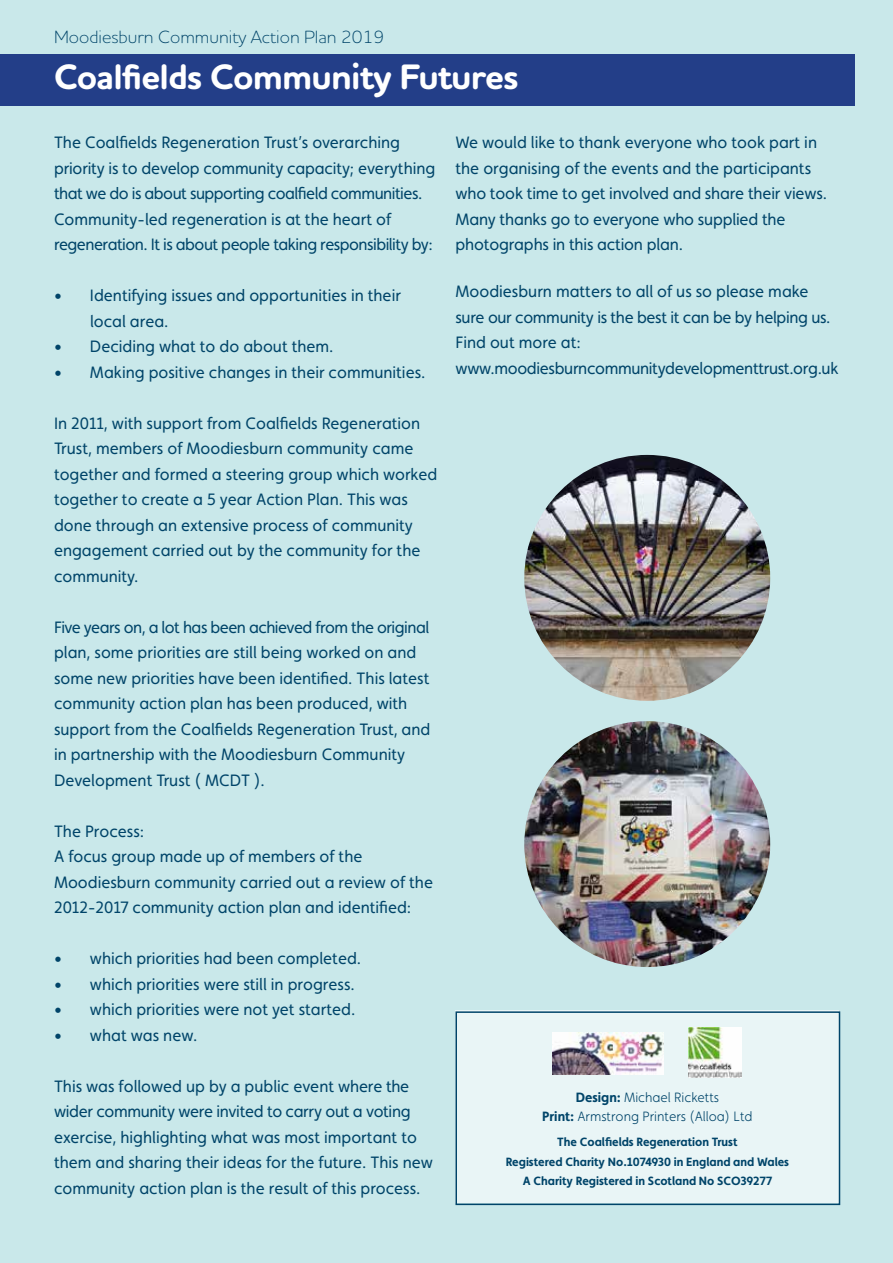
<style>
.page{position:relative;width:893px;height:1263px;background:#c9e8ea}
.page>*{position:absolute;margin:0;border:0;box-sizing:border-box;transform-origin:0 0}
.t1{font:700 36px "Houschka Rounded";letter-spacing:-.02em;color:#fff}
.t2{font:300 18px "Houschka Rounded";color:#004469}
.t3{font:16.5px/25.5px "Faricy New";color:#004469}
.t4{font:16.5px/25.5px "Faricy New";letter-spacing:-.02em;color:#004469}
.t5{font:300 13.5px/19.5px "Faricy New";color:#004469;text-align:center}
.t6{font:700 12px/19.5px "Faricy New";color:#004469;text-align:center}
.s1{font-weight:700}
</style>
<div class="page">
<div style="left:0;top:54px;width:855px;height:51px;background:#233e88"></div>
<div style="left:456px;top:1011px;width:383px;height:192px;background:#e9f5f6"></div>
<div style="left:455px;top:1011px;width:385px;height:194px;border:2px solid #004469"></div>
<img style="left:688px;top:1028px;width:54px;height:49px">
<img style="left:552px;top:1032px;width:112px;height:42px">
<img style="left:524px;top:455px;width:246px;height:246px;border-radius:123px">
<img style="left:524px;top:721px;width:246px;height:246px;border-radius:123px">
<p class="t2" style="left:54px;top:25px;width:332px">Moodiesburn Community Action Plan 2019</p>
<h1 class="t1" style="left:54px;top:54px;width:466px">Coalfields Community Futures</h1>
<p class="t3" style="left:54px;top:130px;width:383px">The Coalfields Regeneration Trust’s overarching priority is to develop community capacity; everything that we do is about supporting coalfield communities.<br>Community-led regeneration is at the heart of regeneration. It is about people taking responsibility by:</p>
<p class="t3" style="left:90px;top:283px;width:312px;text-indent:-36px">• Identifying issues and opportunities in their local area.</p>
<p class="t3" style="left:54px;top:334px;width:281px">• Deciding what to do about them.</p>
<p class="t3" style="left:54px;top:359px;width:373px">• Making positive changes in their communities.</p>
<p class="t3" style="left:54px;top:410px;width:385px">In 2011, with support from Coalfields Regeneration Trust, members of Moodiesburn community came together and formed a steering group which worked together to create a 5 year Action Plan. This was done through an extensive process of community engagement carried out by the community for the community.</p>
<p class="t3" style="left:54px;top:614px;width:378px">Five years on, a lot has been achieved from the original plan, some priorities are still being worked on and some new priorities have been identified. This latest community action plan has been produced, with support from the Coalfields Regeneration Trust, and in partnership with the Moodiesburn Community Development Trust ( MCDT ).</p>
<p class="t3" style="left:54px;top:818px;width:381px">The Process:<br>A focus group made up of members of the Moodiesburn community carried out a review of the 2012-2017 community action plan and identified:</p>
<p class="t3" style="left:54px;top:946px;width:309px">• which priorities had been completed.</p>
<p class="t3" style="left:54px;top:971px;width:302px">• which priorities were still in progress.</p>
<p class="t3" style="left:54px;top:997px;width:303px">• which priorities were not yet started.</p>
<p class="t3" style="left:54px;top:1022px;width:145px">• what was new.</p>
<p class="t3" style="left:54px;top:1073px;width:380px">This was followed up by a public event where the wider community were invited to carry out a voting exercise, highlighting what was most important to them and sharing their ideas for the future. This new community action plan is the result of this process.</p>
<p class="t3" style="left:455px;top:130px;width:373px">We would like to thank everyone who took part in the organising of the events and the participants who took time to get involved and share their views.<br>Many thanks go to everyone who supplied the photographs in this action plan.</p>
<p class="t4" style="left:455px;top:279px;width:384px">Moodiesburn matters to all of us so please make sure our community is the best it can be by helping us.<br>Find out more at: www.moodiesburncommunitydevelopmenttrust.org.uk</p>
<p class="t5" style="left:542px;top:1087px;width:212px"><span class="s1">Design:</span> Michael Ricketts<br><span class="s1">Print:</span> Armstrong Printers (Alloa) Ltd</p>
<p class="t6" style="left:506px;top:1132px;width:285px">The Coalfields Regeneration Trust<br>Registered Charity No.1074930 in England and Wales<br>A Charity Registered in Scotland No SCO39277</p>
</div>
